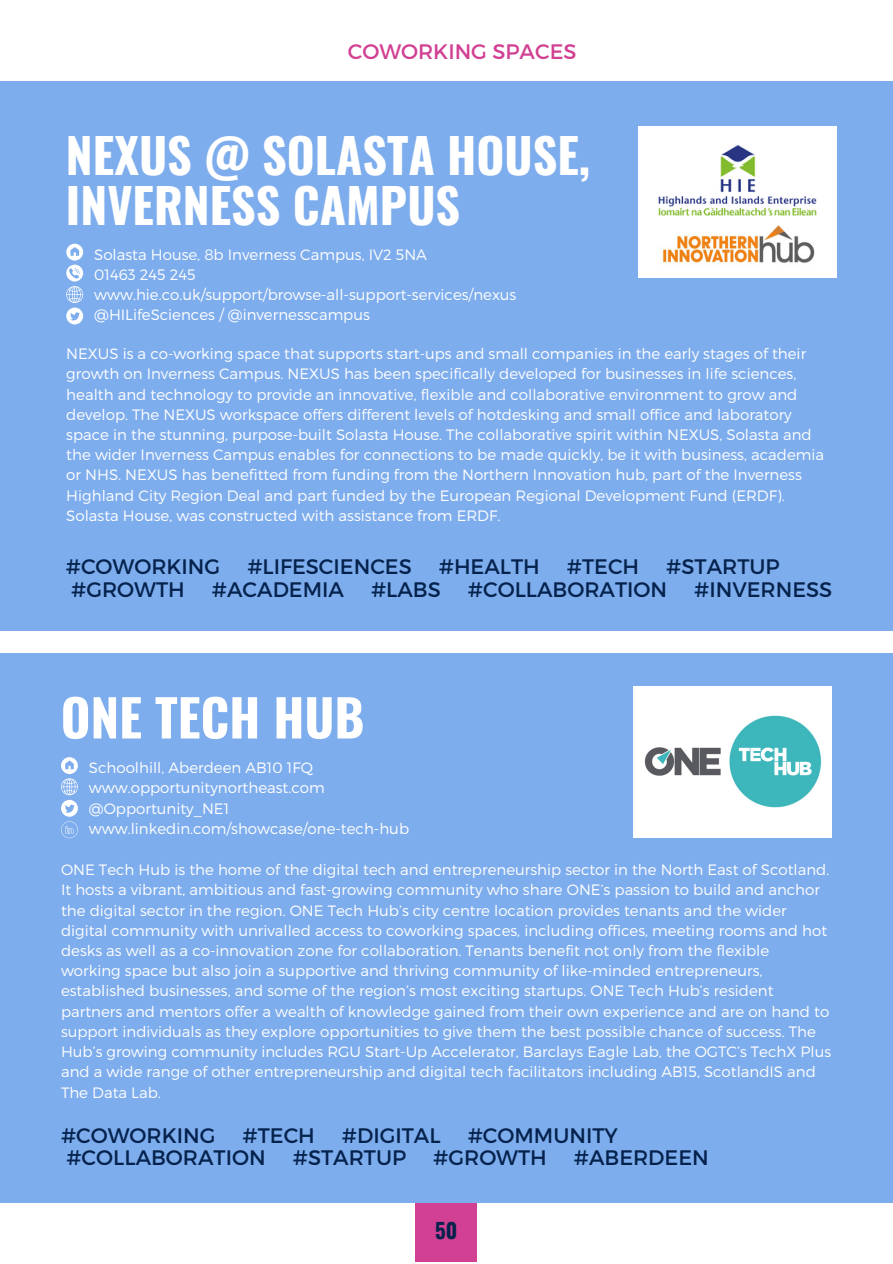
<style>
.page{position:relative;width:893px;height:1264px;background:#fff}
.page>*{position:absolute;margin:0;border:0;box-sizing:border-box;transform-origin:0 0}
.t1{font:700 51px "Oswald";color:#fff}
.t2{font:700 48px/49.5px "Oswald";color:#fff}
.t3{font:21px "Montserrat";color:#04224c}
.t4{font:21px "Montserrat";color:#d14093}
.t5{font:700 21px "Oswald";color:#04224c}
.t6{font:300 15px/20.2px "Montserrat";color:#fff}
</style>
<div class="page">
<div style="left:415px;top:1200px;width:62px;height:62px;background:#d14093"></div>
<div style="left:0;top:652px;width:892px;height:550px;background:#7eaded"></div>
<div style="left:0;top:81px;width:892px;height:549px;background:#7eaded"></div>
<svg style="left:66px;top:244px;width:17px;height:80px"></svg>
<div style="left:638px;top:127px;width:198px;height:151px;background:#fff"></div>
<img style="left:658px;top:145px;width:158px;height:70px">
<img style="left:662px;top:225px;width:153px;height:38px">
<svg style="left:61px;top:757px;width:17px;height:81px"></svg>
<div style="left:633px;top:686px;width:198px;height:151px;background:#fff"></div>
<img style="left:644px;top:715px;width:178px;height:93px">
<p class="t4" style="left:348px;top:38px;width:230px">COWORKING SPACES</p>
<p class="t2" style="left:66px;top:129px;width:526px">NEXUS @ SOLASTA HOUSE,<br>INVERNESS CAMPUS</p>
<p class="t6" style="left:94px;top:243px;width:334px">Solasta House, 8b Inverness Campus, IV2 5NA</p>
<p class="t6" style="left:94px;top:264px;width:103px">01463 245 245</p>
<p class="t6" style="left:94px;top:284px;width:423px">www.hie.co.uk/support/browse-all-support-services/nexus</p>
<p class="t6" style="left:94px;top:304px;width:277px">@HILifeSciences / @invernesscampus</p>
<p class="t6" style="left:66px;top:343px;width:759px">NEXUS is a co-working space that supports start-ups and small companies in the early stages of their growth on Inverness Campus. NEXUS has been specifically developed for businesses in life sciences, health and technology to provide an innovative, flexible and collaborative environment to grow and develop. The NEXUS workspace offers different levels of hotdesking and small office and laboratory space in the stunning, purpose-built Solasta House. The collaborative spirit within NEXUS, Solasta and the wider Inverness Campus enables for connections to be made quickly, be it with business, academia or NHS. NEXUS has benefitted from funding from the Northern Innovation hub, part of the Inverness Highland City Region Deal and part funded by the European Regional Development Fund (ERDF).<br>Solasta House, was constructed with assistance from ERDF.</p>
<p class="t3" style="left:66px;top:553px;width:156px">#COWORKING</p>
<p class="t3" style="left:247px;top:553px;width:166px">#LIFESCIENCES</p>
<p class="t3" style="left:439px;top:553px;width:102px">#HEALTH</p>
<p class="t3" style="left:567px;top:553px;width:74px">#TECH</p>
<p class="t3" style="left:666px;top:553px;width:115px">#STARTUP</p>
<p class="t3" style="left:71px;top:575px;width:115px">#GROWTH</p>
<p class="t3" style="left:212px;top:575px;width:133px">#ACADEMIA</p>
<p class="t3" style="left:371px;top:575px;width:71px">#LABS</p>
<p class="t3" style="left:468px;top:575px;width:201px">#COLLABORATION</p>
<p class="t3" style="left:694px;top:575px;width:139px">#INVERNESS</p>
<p class="t1" style="left:61px;top:677px;width:305px">ONE TECH HUB</p>
<p class="t6" style="left:89px;top:757px;width:226px">Schoolhill, Aberdeen AB10 1FQ</p>
<p class="t6" style="left:89px;top:777px;width:237px">www.opportunitynortheast.com</p>
<p class="t6" style="left:89px;top:797px;width:142px">@Opportunity_NE1</p>
<p class="t6" style="left:89px;top:817px;width:322px">www.linkedin.com/showcase/one-tech-hub</p>
<p class="t6" style="left:61px;top:858px;width:771px">ONE Tech Hub is the home of the digital tech and entrepreneurship sector in the North East of Scotland.<br>It hosts a vibrant, ambitious and fast-growing community who share ONE’s passion to build and anchor the digital sector in the region. ONE Tech Hub’s city centre location provides tenants and the wider digital community with unrivalled access to coworking spaces, including offices, meeting rooms and hot desks as well as a co-innovation zone for collaboration. Tenants benefit not only from the flexible working space but also join a supportive and thriving community of like-minded entrepreneurs, established businesses, and some of the region’s most exciting startups. ONE Tech Hub’s resident partners and mentors offer a wealth of knowledge gained from their own experience and are on hand to support individuals as they explore opportunities to give them the best possible chance of success. The Hub’s growing community includes RGU Start-Up Accelerator, Barclays Eagle Lab, the OGTC’s TechX Plus and a wide range of other entrepreneurship and digital tech facilitators including AB15, ScotlandIS and The Data Lab.</p>
<p class="t3" style="left:61px;top:1121px;width:156px">#COWORKING</p>
<p class="t3" style="left:242px;top:1121px;width:74px">#TECH</p>
<p class="t3" style="left:342px;top:1121px;width:100px">#DIGITAL</p>
<p class="t3" style="left:467px;top:1121px;width:152px">#COMMUNITY</p>
<p class="t3" style="left:66px;top:1144px;width:201px">#COLLABORATION</p>
<p class="t3" style="left:293px;top:1144px;width:115px">#STARTUP</p>
<p class="t3" style="left:433px;top:1144px;width:115px">#GROWTH</p>
<p class="t3" style="left:574px;top:1144px;width:136px">#ABERDEEN</p>
<p class="t5" style="left:435px;top:1214px;width:24px">50</p>
</div>
